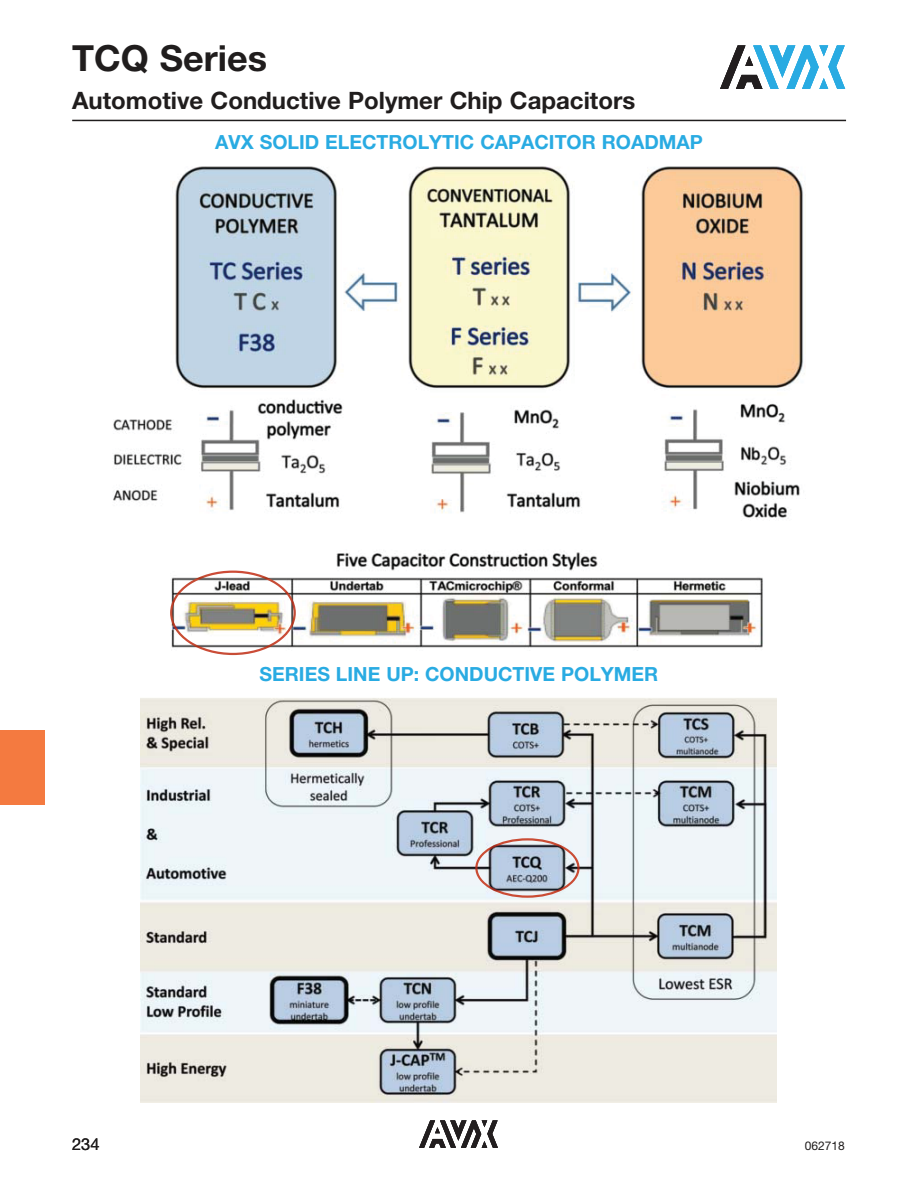
<style>
.page{position:relative;width:918px;height:1188px;background:#fff}
.page>*{position:absolute;margin:0;border:0;box-sizing:border-box;transform-origin:0 0}
.t1{font:700 36px "Helvetica Neue LT Std";color:#201d1d}
.t2{font:700 24px "Helvetica Neue LT Std";color:#201d1d}
.t3{font:700 19.5px "Helvetica Neue LT Std";color:#29abe2}
.t4{font:16.5px "Helvetica Neue LT Std";color:#201d1d}
.t5{font:12px "Helvetica Neue LT Std";color:#201d1d}
</style>
<div class="page">
<div style="left:0;top:730px;width:45px;height:74px;background:#f47a40"></div>
<svg style="left:720px;top:45px;width:125px;height:44px"></svg>
<svg style="left:419px;top:1120px;width:79px;height:28px"></svg>
<hr style="left:72px;top:120px;width:774px;height:1px;background:#201d1d">
<img style="left:113px;top:166px;width:693px;height:490px">
<img style="left:140px;top:698px;width:636px;height:404px">
<img style="left:170px;top:571px;width:126px;height:84px">
<img style="left:475px;top:838px;width:105px;height:60px">
<h1 class="t1" style="left:72px;top:45px;width:197px">TCQ Series</h1>
<p class="t2" style="left:72px;top:92px;width:565px">Automotive Conductive Polymer Chip Capacitors</p>
<p class="t3" style="left:215px;top:135px;width:489px">AVX SOLID ELECTROLYTIC CAPACITOR ROADMAP</p>
<p class="t3" style="left:260px;top:667px;width:400px">SERIES LINE UP: CONDUCTIVE POLYMER</p>
<p class="t4" style="left:72px;top:1138px;width:29px">234</p>
<p class="t5" style="left:805px;top:1141px;width:42px">062718</p>
</div>
